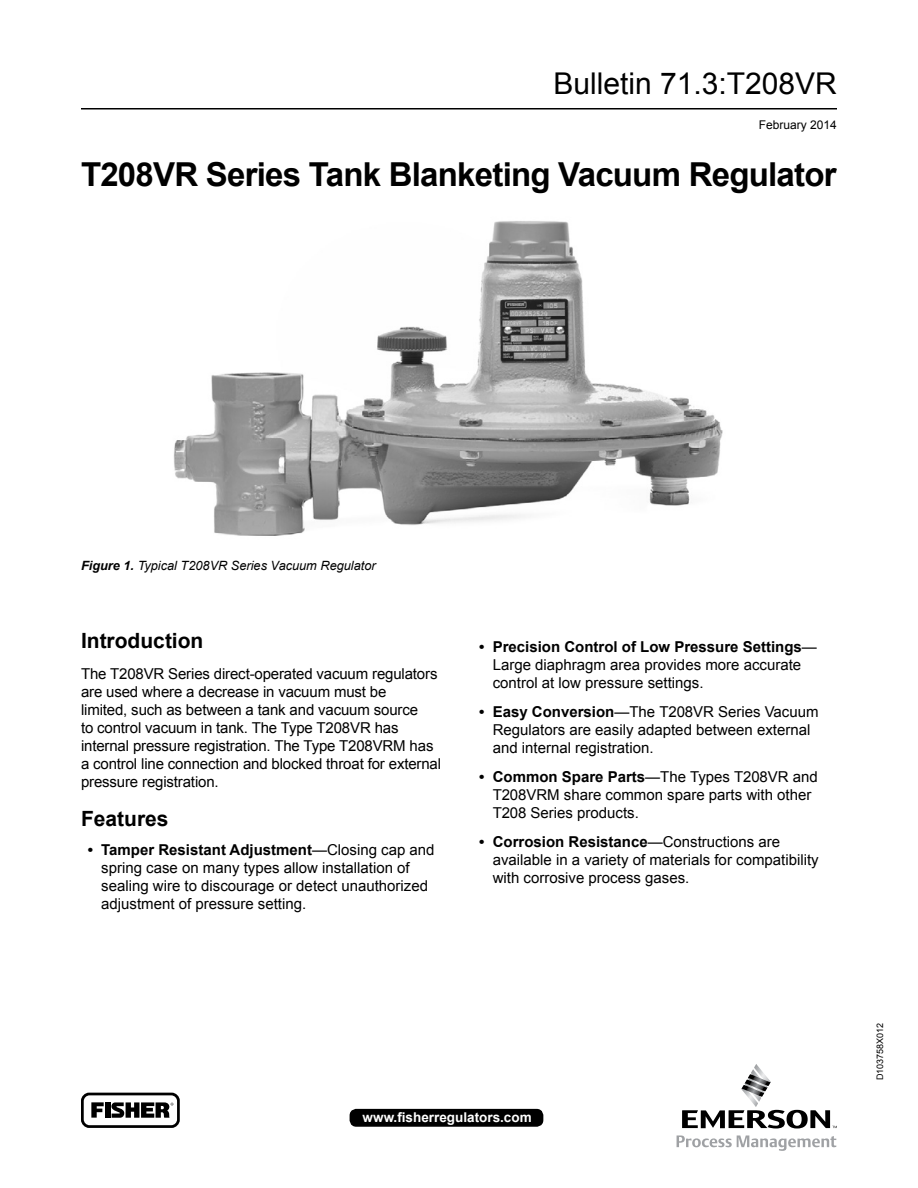
<style>
.page{position:relative;width:918px;height:1188px;background:#fff}
.page>*{position:absolute;margin:0;border:0;box-sizing:border-box;transform-origin:0 0}
.t1{font:700 33px "Arial";letter-spacing:-.025em;color:#000}
.t2{font:30px "Arial";color:#000}
.t3{font:700 21px "Arial";color:#000}
.t4{font:15px/18px "Arial";color:#000}
.t5{font:700 13.5px "Arial";color:#fff}
.t6{font:italic 12.75px "Arial";color:#000}
.t7{font:12px "Arial";color:#000}
.t8{font:9px "Arial";color:#000}
.s1{font-weight:700}
</style>
<div class="page">
<hr style="left:81px;top:108px;width:756px;height:2px;background:#000">
<svg style="left:682px;top:1064px;width:155px;height:65px"></svg>
<svg style="left:677px;top:1135px;width:159px;height:16px"></svg>
<img style="left:173px;top:221px;width:550px;height:315px">
<div style="left:350px;top:1110px;width:193px;height:16px;background:#000;border-radius:6px"></div>
<div style="left:350px;top:1109px;width:193px;height:18px;border:2px solid #000;border-radius:6px"></div>
<svg style="left:81px;top:1093px;width:99px;height:35px"></svg>
<h2 class="t2" style="left:553px;top:64px;width:285px">Bulletin 71.3:T208VR</h2>
<p class="t7" style="left:759px;top:117px;width:80px">February 2014</p>
<h1 class="t1" style="left:81px;top:152px;width:757px">T208VR Series Tank Blanketing Vacuum Regulator</h1>
<p class="t6" style="left:81px;top:558px;width:296px"><span class="s1">Figure 1.</span> Typical T208VR Series Vacuum Regulator</p>
<h3 class="t3" style="left:81px;top:626px;width:124px">Introduction</h3>
<p class="t4" style="left:81px;top:665px;width:362px">The T208VR Series direct-operated vacuum regulators are used where a decrease in vacuum must be<br>limited, such as between a tank and vacuum source<br>to control vacuum in tank. The Type T208VR has internal pressure registration. The Type T208VRM has a control line connection and blocked throat for external pressure registration.</p>
<h3 class="t3" style="left:81px;top:804px;width:89px">Features</h3>
<p class="t4" style="left:101px;top:841px;width:335px;text-indent:-14px"><span class="s1">• Tamper Resistant Adjustment</span>—Closing cap and spring case on many types allow installation of sealing wire to discourage or detect unauthorized adjustment of pressure setting.</p>
<p class="t4" style="left:493px;top:638px;width:326px;text-indent:-13px"><span class="s1">• Precision Control of Low Pressure Settings</span>—<br>Large diaphragm area provides more accurate control at low pressure settings.</p>
<p class="t4" style="left:493px;top:703px;width:327px;text-indent:-13px"><span class="s1">• Easy Conversion</span>—The T208VR Series Vacuum<br>Regulators are easily adapted between external and internal registration.</p>
<p class="t4" style="left:493px;top:768px;width:327px;text-indent:-14px"><span class="s1">• Common Spare Parts</span>—The Types T208VR and<br>T208VRM share common spare parts with other<br>T208 Series products.</p>
<p class="t4" style="left:493px;top:833px;width:327px;text-indent:-14px"><span class="s1">• Corrosion Resistance</span>—Constructions are available in a variety of materials for compatibility with corrosive process gases.</p>
<p class="t5" style="left:363px;top:1108px;width:171px">www.fisherregulators.com</p>
<p class="t8" style="left:874px;top:1080px;width:59px;rotate:-90deg">D103758X012</p>
</div>
